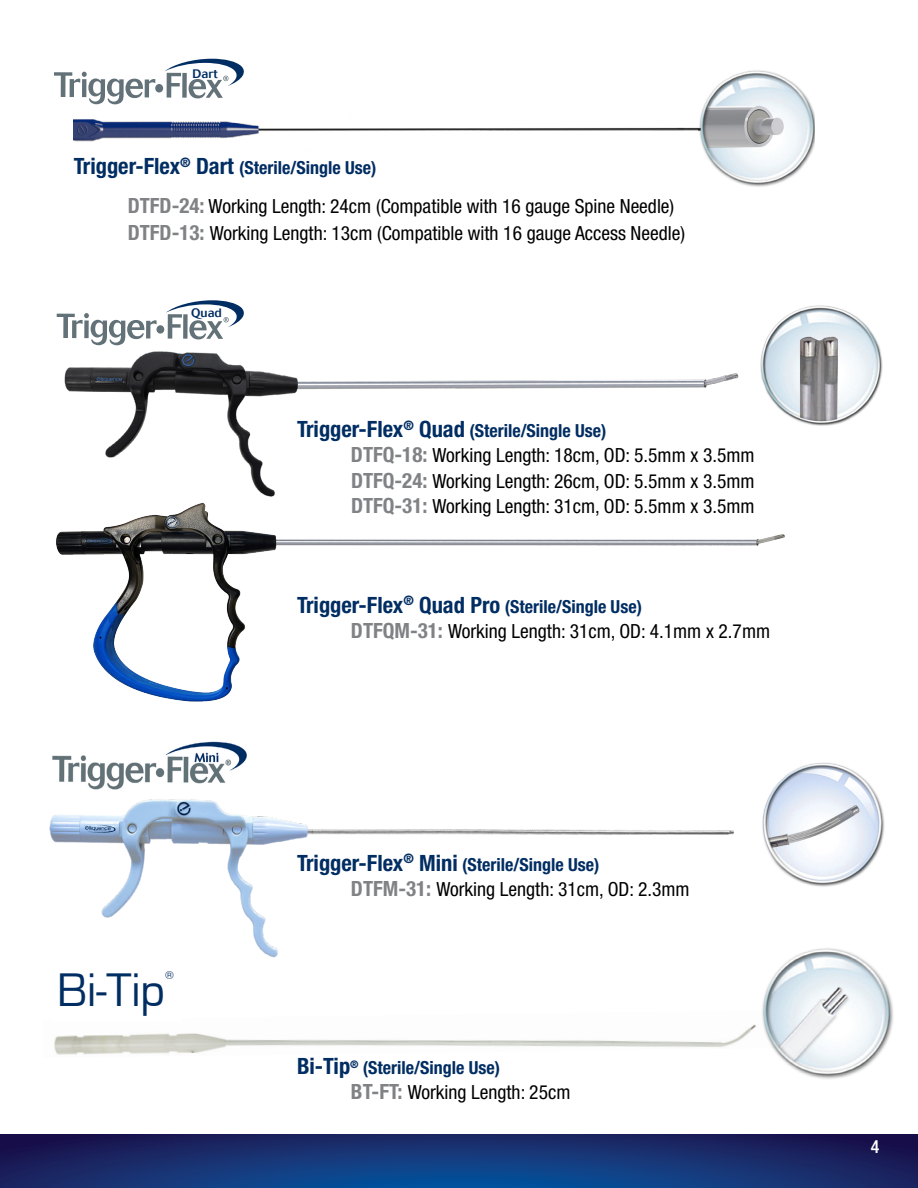
<style>
.page{position:relative;width:918px;height:1188px;background:#fff}
.page>*{position:absolute;margin:0;border:0;box-sizing:border-box;transform-origin:0 0}
.t1{font:48.6px "Eurostile";color:#002d62}
.t2{font:700 condensed 22.5px "Helvetica Neue LT Std";color:#002d62}
.t3{font:condensed 19.5px/25.2px "Helvetica Neue LT Std";color:#000101}
.t4{font:700 condensed 18px "Helvetica Neue LT Std";color:#002d62}
.t5{font:500 condensed 18px "Helvetica Neue LT Std";color:#fff}
.t6{font:500 12.3px "Cosmos";color:#002d62}
.t7{font:500 12.15px "Cosmos";color:#002d62}
.t8{font:11.85px "Eurostile";color:#002d62}
.s1{font-size:22.5px}
.s2{font-weight:700;font-size:21px;color:#808285}
.s3{font-size:18px}
</style>
<div class="page">
<svg style="left:0;top:1134px;width:918px;height:54px;background:#152f6f"></svg>
<img style="left:49px;top:799px;width:685px;height:159px">
<img style="left:56px;top:504px;width:729px;height:198px">
<img style="left:74px;top:104px;width:624px;height:38px">
<svg style="left:54px;top:72px;width:101px;height:32px"></svg>
<div style="left:155px;top:84px;width:8px;height:9px;background:#637278;border-radius:50%"></div>
<svg style="left:165px;top:59px;width:79px;height:39px"></svg>
<svg style="left:57px;top:313px;width:100px;height:32px"></svg>
<div style="left:156px;top:325px;width:8px;height:9px;background:#637278;border-radius:50%"></div>
<svg style="left:166px;top:300px;width:78px;height:39px"></svg>
<img style="left:760px;top:305px;width:123px;height:121px">
<img style="left:54px;top:1033px;width:629px;height:22px">
<img style="left:683px;top:920px;width:211px;height:159px">
<img style="left:762px;top:762px;width:123px;height:125px">
<img style="left:64px;top:351px;width:675px;height:153px">
<img style="left:698px;top:70px;width:116px;height:117px">
<img style="left:52px;top:741px;width:195px;height:49px">
<p class="t6" style="left:193px;top:67px;width:27px">Dart</p>
<p class="t4" style="left:74px;top:157px;width:304px"><span class="s1">Trigger-Flex</span><sup>®</sup> <span class="s1">Dart</span> (Sterile/Single Use)</p>
<p class="t3" style="left:128px;top:193px;width:559px;line-height:27px"><span class="s2">DTFD-24:</span> Working Length: 24cm (Compatible with 16 gauge Spine Needle)<br><span class="s2">DTFD-13:</span> Working Length: 13cm (Compatible with 16 gauge Access Needle)</p>
<p class="t7" style="left:191px;top:306px;width:32px">Quad</p>
<p class="t4" style="left:297px;top:420px;width:311px"><span class="s1">Trigger-Flex</span><sup>®</sup> <span class="s1">Quad</span> (Sterile/Single Use)</p>
<p class="t3" style="left:351px;top:443px;width:405px;text-align:justify"><span class="s2">DTFQ-18:</span> Working Length: 18cm, OD: 5.5mm x 3.5mm <span class="s2">DTFQ-24:</span> Working Length: 26cm, OD: 5.5mm x 3.5mm <span class="s2">DTFQ-31:</span> Working Length: 31cm, OD: 5.5mm x 3.5mm</p>
<p class="t2" style="left:297px;top:591px;width:346px">Trigger-Flex<sup>®</sup> Quad Pro <span class="s3">(Sterile/Single Use)</span></p>
<p class="t3" style="left:351px;top:618px;width:421px"><span class="s2">DTFQM-31:</span> Working Length: 31cm, OD: 4.1mm x 2.7mm</p>
<h1 class="t1" style="left:57px;top:964px;width:110px">Bi-Tip</h1>
<p class="t8" style="left:165px;top:969px;width:10px">®</p>
<p class="t4" style="left:297px;top:854px;width:304px"><span class="s1">Trigger-Flex</span><sup>®</sup> <span class="s1">Mini</span> (Sterile/Single Use)</p>
<p class="t3" style="left:351px;top:876px;width:340px"><span class="s2">DTFM-31:</span> Working Length: 31cm, OD: 2.3mm</p>
<p class="t4" style="left:297px;top:1057px;width:205px"><span class="s1">Bi-Tip</span><sup>®</sup> (Sterile/Single Use)</p>
<p class="t3" style="left:351px;top:1080px;width:221px"><span class="s2">BT-FT:</span> Working Length: 25cm</p>
<p class="t5" style="left:871px;top:1136px;width:10px">4</p>
</div>
